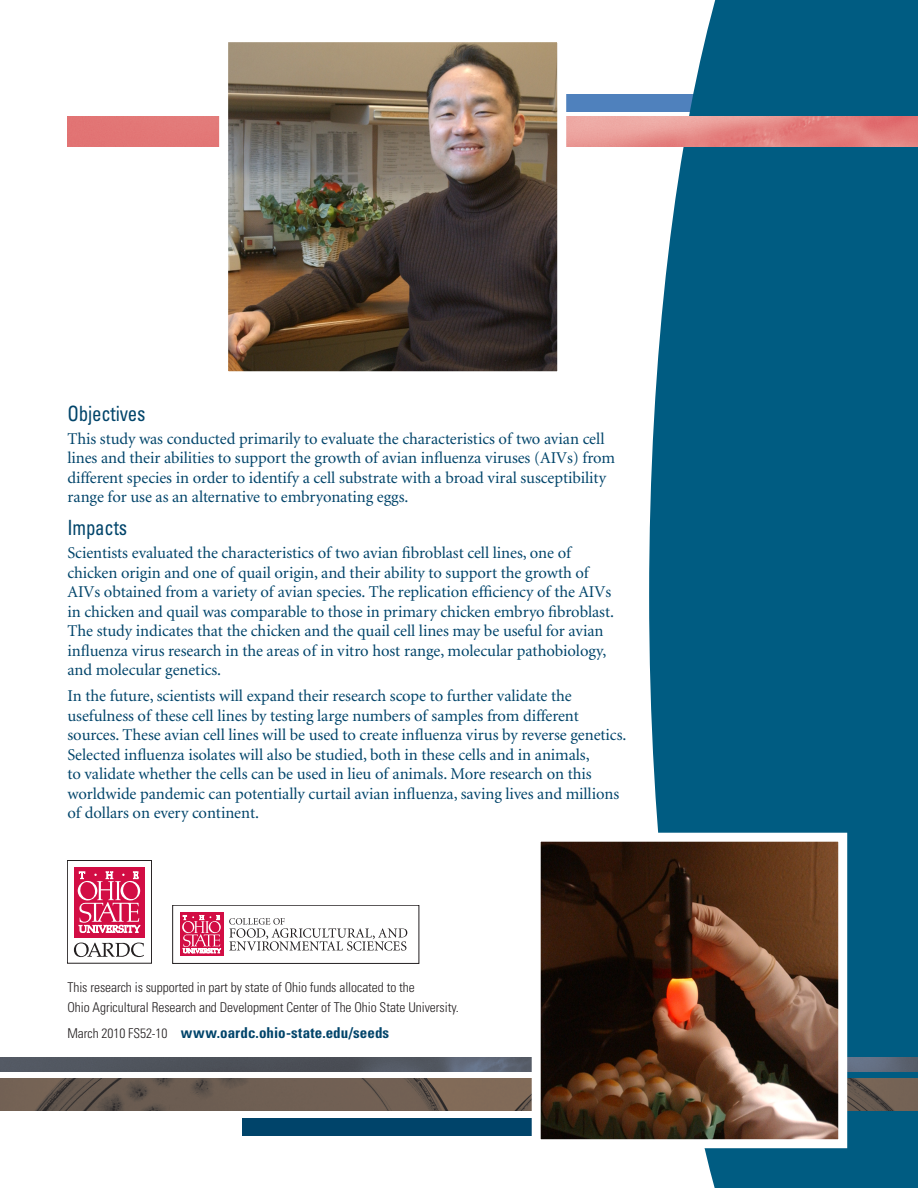
<style>
.page{position:relative;width:918px;height:1188px;background:#fff}
.page>*{position:absolute;margin:0;border:0;box-sizing:border-box;transform-origin:0 0}
.subhead_14{font:condensed 21px "Univers";letter-spacing:-.01em;color:#00446a;scale:.9 1}
.Body{font:16.5px/19.5px "Minion";letter-spacing:-.005em;color:#00446a}
.Code_line{font:700 condensed 15px "Univers";letter-spacing:.005em;color:#00446a}
.Code_line-2{font:300 condensed 13.5px/19.5px "Univers";letter-spacing:-.005em;color:#231f20}
.s1{font-weight:300;font-size:13.5px;color:#231f20}
</style>
<div class="page">
<div style="left:242px;top:1118px;width:602px;height:17px;background:#00446a"></div>
<div style="left:303px;top:94px;width:422px;height:18px;background:#4f81bd"></div>
<div style="left:649px;top:0;width:269px;height:1188px;background:#005c82"></div>
<div style="left:67px;top:860px;width:85px;height:103px;border:1px solid #231f20"></div>
<div style="left:74px;top:867px;width:71px;height:71px;background:#d20d44"></div>
<svg style="left:78px;top:872px;width:62px;height:61px"></svg>
<svg style="left:74px;top:942px;width:70px;height:15px"></svg>
<div style="left:172px;top:905px;width:247px;height:59px;border:1px solid #231f20"></div>
<div style="left:180px;top:913px;width:44px;height:43px;background:#d20d44"></div>
<svg style="left:182px;top:915px;width:39px;height:38px"></svg>
<svg style="left:229px;top:918px;width:178px;height:33px"></svg>
<img style="left:0;top:1057px;width:918px;height:15px">
<img style="left:68px;top:117px;width:850px;height:29px">
<img style="left:229px;top:43px;width:327px;height:327px">
<div style="left:219px;top:33px;width:347px;height:347px;border:9px solid #fff"></div>
<img style="left:0;top:1078px;width:918px;height:32px">
<img style="left:542px;top:843px;width:295px;height:295px">
<div style="left:532px;top:833px;width:315px;height:315px;border:9px solid #fff"></div>
<p class="subhead_14" style="left:68px;top:400px;width:88px">Objectives</p>
<p class="Body" style="left:68px;top:429px;width:549px">This study was conducted primarily to evaluate the characteristics of two avian cell lines and their abilities to support the growth of avian influenza viruses (AIVs) from different species in order to identify a cell substrate with a broad viral susceptibility range for use as an alternative to embryonating eggs.</p>
<p class="subhead_14" style="left:68px;top:514px;width:68px">Impacts</p>
<p class="Body" style="left:68px;top:544px;width:548px">Scientists evaluated the characteristics of two avian fibroblast cell lines, one of chicken origin and one of quail origin, and their ability to support the growth of AIVs obtained from a variety of avian species. The replication efficiency of the AIVs in chicken and quail was comparable to those in primary chicken embryo fibroblast.<br>The study indicates that the chicken and the quail cell lines may be useful for avian influenza virus research in the areas of in vitro host range, molecular pathobiology, and molecular genetics.</p>
<p class="Body" style="left:68px;top:687px;width:560px">In the future, scientists will expand their research scope to further validate the usefulness of these cell lines by testing large numbers of samples from different sources. These avian cell lines will be used to create influenza virus by reverse genetics.<br>Selected influenza isolates will also be studied, both in these cells and in animals,<br>to validate whether the cells can be used in lieu of animals. More research on this worldwide pandemic can potentially curtail avian influenza, saving lives and millions of dollars on every continent.</p>
<p class="Code_line-2" style="left:68px;top:978px;width:393px">This research is supported in part by state of Ohio funds allocated to the<br>Ohio Agricultural Research and Development Center of The Ohio State University.</p>
<p class="Code_line" style="left:68px;top:1024px;width:323px"><span class="s1">March 2010 FS52-10</span> www.oardc.ohio-state.edu/seeds</p>
</div>
